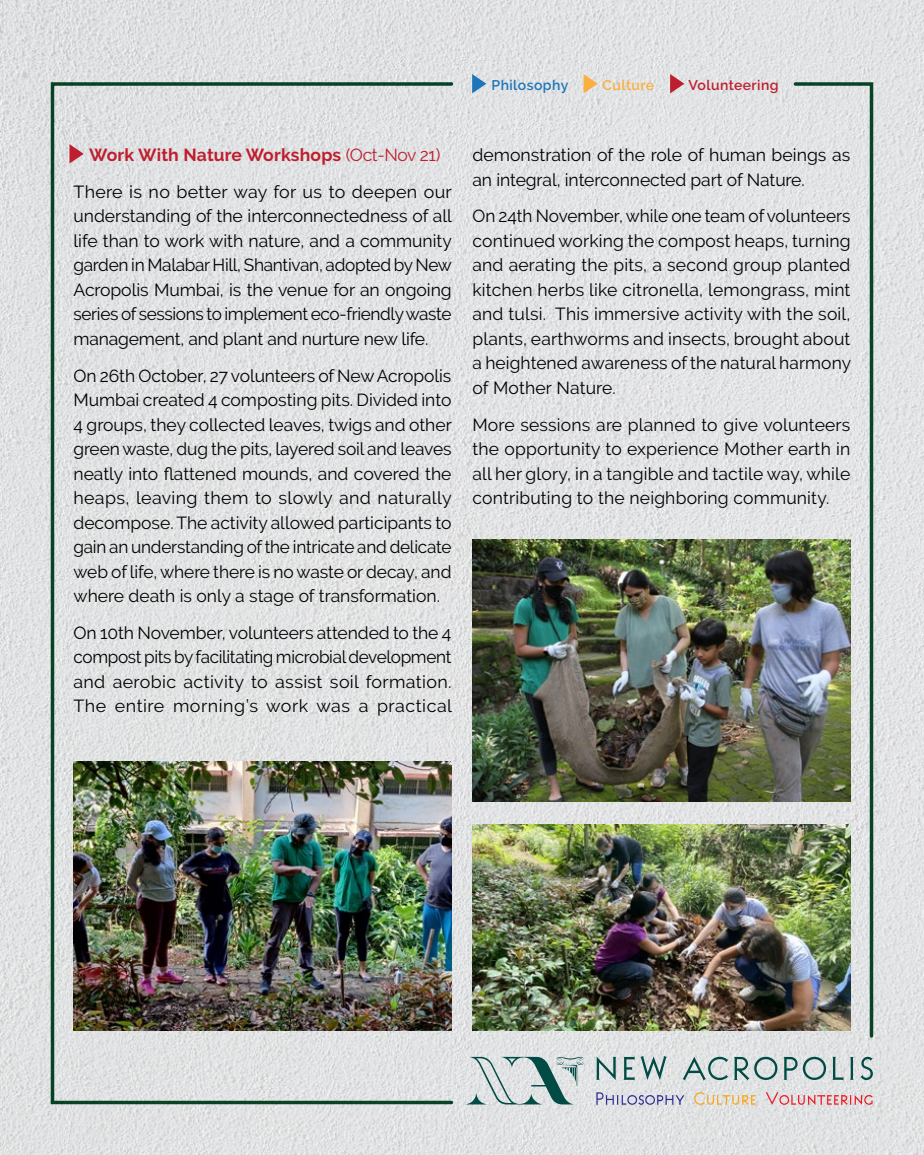
<style>
.page{position:relative;width:924px;height:1155px;background:#fff}
.page>*{position:absolute;margin:0;border:0;box-sizing:border-box;transform-origin:0 0}
.t1{font:17.5px/24.5px "Raleway";color:#000;text-align:justify}
.t2{font:600 14px "Raleway";letter-spacing:.03em;color:#be1e2d}
.t3{font:600 14px "Raleway";letter-spacing:.03em;color:#1d76ba}
.t4{font:600 14px "Raleway";letter-spacing:.03em;color:#fab041}
.s1{font-weight:700;color:#be1e2d}
.s2{color:#be1e2d}
</style>
<div class="page">
<img style="left:0;top:0;width:924px;height:1155px">
<div style="left:51px;top:82px;width:402px;height:1022px;border:4px solid #094c29"></div>
<svg style="left:792px;top:80px;width:83px;height:960px"></svg>
<svg style="left:465px;top:1057px;width:119px;height:47px"></svg>
<svg style="left:595px;top:1056px;width:278px;height:25px"></svg>
<svg style="left:596px;top:1092px;width:89px;height:13px"></svg>
<svg style="left:694px;top:1092px;width:62px;height:13px"></svg>
<svg style="left:765px;top:1092px;width:108px;height:13px"></svg>
<img style="left:74px;top:761px;width:378px;height:270px">
<img style="left:472px;top:539px;width:378px;height:262px">
<img style="left:472px;top:825px;width:378px;height:206px">
<svg style="left:69px;top:144px;width:15px;height:20px"></svg>
<svg style="left:472px;top:74px;width:14px;height:19px"></svg>
<svg style="left:584px;top:74px;width:14px;height:19px"></svg>
<svg style="left:670px;top:74px;width:14px;height:19px"></svg>
<p class="t3" style="left:492px;top:77px;width:78px">Philosophy</p>
<p class="t4" style="left:602px;top:77px;width:53px">Culture</p>
<p class="t2" style="left:689px;top:77px;width:92px">Volunteering</p>
<p class="t1" style="left:74px;top:136px;width:380px;line-height:36.8px;text-align:center"><span class="s1">Work With Nature Workshops</span> <span class="s2">(Oct-Nov 21)<br></span>There is no better way for us to deepen our</p>
<p class="t1" style="left:74px;top:204px;width:380px">understanding of the interconnectedness of all life than to work with nature, and a community garden in Malabar Hill, Shantivan, adopted by New Acropolis Mumbai, is the venue for an ongoing series of sessions to implement eco-friendly waste management, and plant and nurture new life.</p>
<p class="t1" style="left:74px;top:363px;width:380px">On 26th October, 27 volunteers of New Acropolis Mumbai created 4 composting pits. Divided into 4 groups, they collected leaves, twigs and other green waste, dug the pits, layered soil and leaves neatly into flattened mounds, and covered the heaps, leaving them to slowly and naturally decompose. The activity allowed participants to gain an understanding of the intricate and delicate web of life, where there is no waste or decay, and where death is only a stage of transformation.</p>
<p class="t1" style="left:74px;top:620px;width:380px">On 10th November, volunteers attended to the 4 compost pits by facilitating microbial development and aerobic activity to assist soil formation.<br>The entire morning’s work was a practical</p>
<p class="t1" style="left:472px;top:143px;width:379px">demonstration of the role of human beings as an integral, interconnected part of Nature.</p>
<p class="t1" style="left:472px;top:204px;width:380px">On 24th November, while one team of volunteers continued working the compost heaps, turning and aerating the pits, a second group planted kitchen herbs like citronella, lemongrass, mint and tulsi. This immersive activity with the soil, plants, earthworms and insects, brought about a heightened awareness of the natural harmony of Mother Nature.</p>
<p class="t1" style="left:472px;top:412px;width:380px">More sessions are planned to give volunteers the opportunity to experience Mother earth in all her glory, in a tangible and tactile way, while contributing to the neighboring community.</p>
</div>
